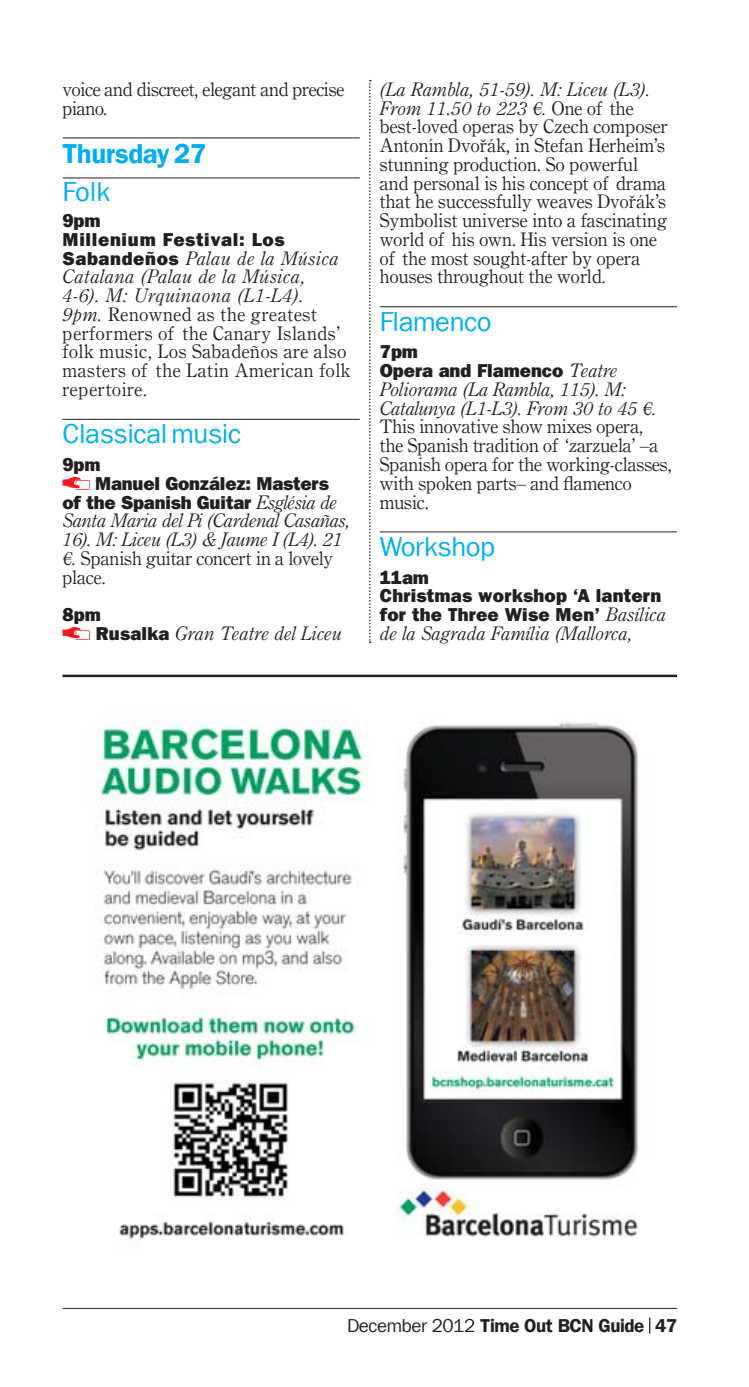
<style>
.page{position:relative;width:749px;height:1387px;background:#fff}
.page>*{position:absolute;margin:0;border:0;box-sizing:border-box;transform-origin:0 0}
.t1{font:27.5px "Franklin Gothic LT Com";letter-spacing:-.015em;color:#00aeef}
.t2{font:27.5px "Franklin Gothic LT Com Dm";letter-spacing:-.015em;color:#00aeef}
.t3{font:18.75px/18.8px "Century OSMT Pro";letter-spacing:.01em;color:#231f20}
.t4{font:italic 18.75px/18.8px "Century OSMT Pro";color:#231f20}
.t5{font:18.75px/18.8px "Century OSMT Pro";letter-spacing:.035em;color:#231f20}
.t6{font:800 18.75px/18.8px "Franklin Gothic LT Com";color:#231f20}
.t7{font:18.75px/18.8px "Century OSMT Pro";letter-spacing:-.01em;color:#231f20}
.t8{font:18.75px "Franklin Gothic LT Com Dm";letter-spacing:-.025em;color:#231f20}
.t9{font:800 18.75px/18.8px "Franklin Gothic LT Com";letter-spacing:.035em;color:#231f20}
.s1{font-family:"Franklin Gothic LT Com";font-weight:800}
.s2{font-style:italic}
.s3{font-family:"Century OSMT Pro";font-weight:400;font-style:italic}
.s4{font-style:normal}
.s5{font-family:"Franklin Gothic LT Com";font-weight:800;font-style:normal}
.s6{font-family:"Franklin Gothic LT Com"}
</style>
<div class="page">
<hr style="left:62px;top:1307px;width:615px;height:1px;background:#231f20">
<svg style="left:649px;top:1317px;width:1px;height:16px"></svg>
<svg style="left:369px;top:80px;width:2px;height:563px"></svg>
<hr style="left:62px;top:137px;width:298px;height:1px;background:#231f20">
<hr style="left:62px;top:177px;width:298px;height:1px;background:#231f20">
<hr style="left:62px;top:419px;width:298px;height:1px;background:#231f20">
<svg style="left:62px;top:476px;width:28px;height:13px"></svg>
<svg style="left:62px;top:626px;width:28px;height:13px"></svg>
<hr style="left:380px;top:306px;width:297px;height:1px;background:#231f20">
<hr style="left:380px;top:531px;width:297px;height:1px;background:#231f20">
<img style="left:96px;top:721px;width:542px;height:518px">
<hr style="left:62px;top:674px;width:615px;height:3px;background:#231f20">
<p class="t7" style="left:62px;top:81px;width:283px">voice and discreet, elegant and precise piano.</p>
<h1 class="t2" style="left:62px;top:138px;width:145px">Thursday 27</h1>
<h1 class="t1" style="left:62px;top:175px;width:49px">Folk</h1>
<p class="t9" style="left:62px;top:211px;width:223px">9pm<br>Millenium Festival: Los</p>
<p class="t5" style="left:62px;top:250px;width:289px"><span class="s1">Sabandeños</span> <span class="s2">Palau de la Música<br>Catalana (Palau de la Música,<br>4-6). M: Urquinaona (L1-L4).<br>9pm.</span> Renowned as the greatest performers of the Canary Islands’ folk music, Los Sabadeños are also masters of the Latin American folk repertoire.</p>
<h1 class="t1" style="left:62px;top:418px;width:180px">Classical music</h1>
<p class="t6" style="left:62px;top:455px;width:39px">9pm</p>
<p class="t6" style="left:95px;top:474px;width:235px">Manuel González: Masters</p>
<p class="t6" style="left:62px;top:492px;width:276px">of the Spanish Guitar <span class="s3">Església de</span></p>
<p class="t4" style="left:62px;top:512px;width:289px">Santa Maria del Pi (Cardenal Casañas,<br>16). M: Liceu (L3) &amp; Jaume I (L4). 21 €. <span class="s4">Spanish guitar concert in a lovely place.</span></p>
<p class="t6" style="left:62px;top:605px;width:40px">8pm</p>
<p class="t4" style="left:96px;top:625px;width:247px"><span class="s5">Rusalka</span> Gran Teatre del Liceu</p>
<p class="t3" style="left:380px;top:81px;width:289px"><span class="s2">(La Rambla, 51-59). M: Liceu (L3).<br>From 11.50 to 223 €.</span> One of the best-loved operas by Czech composer Antonín Dvořák, in Stefan Herheim’s stunning production. So powerful and personal is his concept of drama that he successfully weaves Dvořák’s Symbolist universe into a fascinating world of his own. His version is one of the most sought-after by opera houses throughout the world.</p>
<h1 class="t1" style="left:380px;top:305px;width:113px">Flamenco</h1>
<p class="t6" style="left:380px;top:342px;width:239px">7pm<br>Opera and Flamenco <span class="s3">Teatre</span></p>
<p class="t4" style="left:380px;top:381px;width:278px">Poliorama (La Rambla, 115). M:<br>Catalunya (L1-L3). From 30 to 45 €.</p>
<p class="t3" style="left:380px;top:418px;width:293px">This innovative show mixes opera,<br>the Spanish tradition of ‘zarzuela’ –a<br>Spanish opera for the working-classes, with spoken parts– and flamenco music.</p>
<h1 class="t1" style="left:380px;top:530px;width:117px">Workshop</h1>
<p class="t6" style="left:380px;top:567px;width:287px">11am<br>Christmas workshop ‘A lantern for the Three Wise Men’ <span class="s3">Basílica</span></p>
<p class="t4" style="left:380px;top:625px;width:254px">de la Sagrada Família (Mallorca,</p>
<p class="t8" style="left:347px;top:1314px;width:331px"><span class="s6">December 2012</span> Time Out BCN Guide 47</p>
</div>
